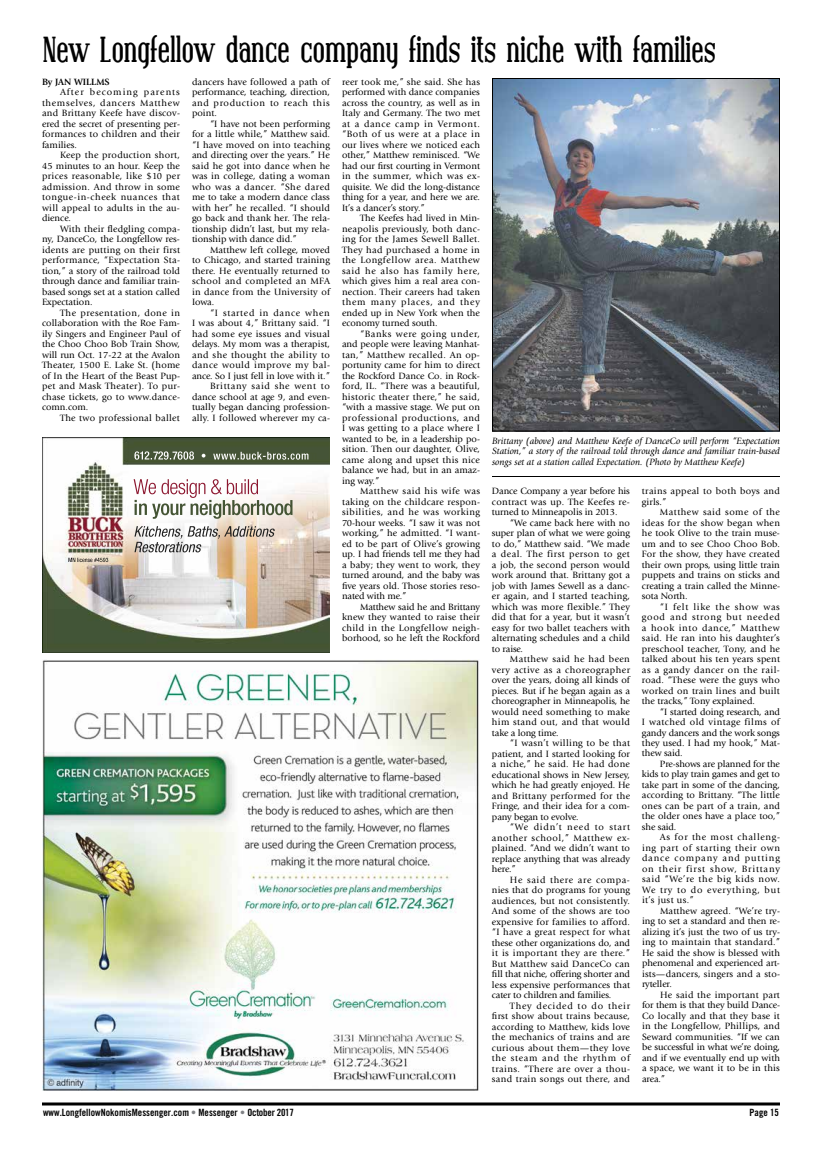
<style>
.page{position:relative;width:828px;height:1152px;background:#fff}
.page>*{position:absolute;margin:0;border:0;box-sizing:border-box;transform-origin:0 0}
.t1{font:700 36px "Covington Cond";letter-spacing:-.03em;color:#000}
.t2{font:10px "Trade Gothic LT Std Bd Cn 20";color:#000}
.t3{font:9.5px/10.5px "Giovanni Std";letter-spacing:.01em;color:#000;text-align:justify}
.t4{font:italic 9.5px/10.5px "Giovanni Std";color:#000;text-align:justify}
.t5{font:9.5px/10.5px "Giovanni Std";letter-spacing:.035em;color:#000}
.t6{font:9.5px "Giovanni Std";letter-spacing:.03em;color:#000}
.t7{font:700 9.5px "Giovanni Std";color:#000}
.s1{color:#808285}
</style>
<div class="page">
<svg style="left:42px;top:1102px;width:738px;height:4px;background:#3f3f3f"></svg>
<img style="left:42px;top:437px;width:288px;height:216px">
<img style="left:42px;top:660px;width:437px;height:431px">
<img style="left:494px;top:80px;width:284px;height:350px">
<div style="left:492px;top:78px;width:288px;height:354px;border:1px solid #000"></div>
<hr style="left:492px;top:476px;width:288px;height:1px;background:#000">
<h1 class="t1" style="left:42px;top:32px;width:676px">New Longfellow dance company finds its niche with families</h1>
<p class="t7" style="left:42px;top:76px;width:69px">By JAN WILLMS</p>
<p class="t3" style="left:42px;top:87px;width:140px;text-indent:18px">After becoming parents themselves, dancers Matthew and Brittany Keefe have discov&shy;ered the secret of presenting per&shy;formances to children and their families.</p>
<p class="t3" style="left:42px;top:150px;width:140px;text-indent:18px">Keep the production short, 45 minutes to an hour. Keep the prices reasonable, like $10 per admission. And throw in some tongue-in-cheek nuances that will appeal to adults in the au&shy;dience.</p>
<p class="t3" style="left:42px;top:224px;width:140px;text-indent:18px">With their fledgling compa&shy;ny, DanceCo, the Longfellow res&shy;idents are putting on their first performance, “Expectation Sta&shy;tion,” a story of the railroad told through dance and familiar train&shy;based songs set at a station called Expectation.</p>
<p class="t3" style="left:42px;top:308px;width:140px;text-indent:18px">The presentation, done in collaboration with the Roe Fam&shy;ily Singers and Engineer Paul of the Choo Choo Bob Train Show, will run Oct. 17-22 at the Avalon Theater, 1500 E. Lake St. (home of In the Heart of the Beast Pup&shy;pet and Mask Theater). To pur&shy;chase tickets, go to www.dance&shy;comn.com.</p>
<p class="t6" style="left:60px;top:412px;width:121px">The two professional ballet</p>
<p class="t3" style="left:342px;top:77px;width:140px">reer took me,” she said. She has performed with dance companies across the country, as well as in Italy and Germany. The two met at a dance camp in Vermont. “Both of us were at a place in our lives where we noticed each other,” Matthew reminisced. “We had our first courting in Vermont in the summer, which was ex&shy;quisite. We did the long-distance thing for a year, and here we are.<br>It’s a dancer’s story.”</p>
<p class="t3" style="left:342px;top:213px;width:140px;text-indent:18px">The Keefes had lived in Min&shy;neapolis previously, both danc&shy;ing for the James Sewell Ballet.<br>They had purchased a home in the Longfellow area. Matthew said he also has family here, which gives him a real area con&shy;nection. Their careers had taken them many places, and they ended up in New York when the economy turned south.</p>
<p class="t3" style="left:342px;top:329px;width:140px;text-indent:18px">“Banks were going under, and people were leaving Manhat&shy;tan,” Matthew recalled. An op&shy;portunity came for him to direct the Rockford Dance Co. in Rock&shy;ford, IL. “There was a beautiful, historic theater there,” he said, “with a massive stage. We put on professional productions, and I was getting to a place where I wanted to be, in a leadership po&shy;sition. Then our daughter, Olive, came along and upset this nice balance we had, but in an amaz&shy;ing way.”</p>
<p class="t3" style="left:342px;top:486px;width:140px;text-indent:18px">Matthew said his wife was taking on the childcare respon&shy;sibilities, and he was working 70-hour weeks. “I saw it was not working,” he admitted. “I want&shy;ed to be part of Olive’s growing up. I had friends tell me they had a baby; they went to work, they turned around, and the baby was five years old. Those stories reso&shy;nated with me.”</p>
<p class="t3" style="left:342px;top:601px;width:140px;text-indent:18px">Matthew said he and Brittany knew they wanted to raise their child in the Longfellow neigh&shy;borhood, so he left the Rockford</p>
<p class="t3" style="left:192px;top:77px;width:140px">dancers have followed a path of performance, teaching, direction, and production to reach this point.</p>
<p class="t3" style="left:192px;top:119px;width:140px;text-indent:18px">“I have not been performing for a little while,” Matthew said. “I have moved on into teaching and directing over the years.” He said he got into dance when he was in college, dating a woman who was a dancer. “She dared me to take a modern dance class with her” he recalled. “I should go back and thank her. The rela&shy;tionship didn’t last, but my rela&shy;tionship with dance did.”</p>
<p class="t3" style="left:192px;top:245px;width:140px;text-indent:18px">Matthew left college, moved to Chicago, and started training there. He eventually returned to school and completed an MFA in dance from the University of Iowa.</p>
<p class="t3" style="left:192px;top:308px;width:140px;text-align:right">“I started in dance when<br>I was about 4,” Brittany said. “I had some eye issues and visual delays. My mom was a therapist, and she thought the ability to dance would improve my bal&shy;ance. So I just fell in love with it.”<br>Brittany said she went to dance school at age 9, and even&shy;tually began dancing profession&shy;ally. I followed wherever my ca-</p>
<p class="t4" style="left:492px;top:436px;width:290px">Brittany (above) and Matthew Keefe of DanceCo will perform “Expectation Station,” a story of the railroad told through dance and familiar train-based songs set at a station called Expectation. (Photo by Matthew Keefe)</p>
<p class="t3" style="left:492px;top:486px;width:140px">Dance Company a year before his contract was up. The Keefes re&shy;turned to Minneapolis in 2013.</p>
<p class="t3" style="left:492px;top:517px;width:140px;text-indent:18px">“We came back here with no super plan of what we were going to do,” Matthew said. “We made a deal. The first person to get a job, the second person would work around that. Brittany got a job with James Sewell as a danc&shy;er again, and I started teaching, which was more flexible.” They did that for a year, but it wasn’t easy for two ballet teachers with alternating schedules and a child to raise.</p>
<p class="t3" style="left:492px;top:654px;width:140px;text-indent:18px">Matthew said he had been very active as a choreographer over the years, doing all kinds of pieces. But if he began again as a choreographer in Minneapolis, he would need something to make him stand out, and that would take a long time.</p>
<p class="t3" style="left:492px;top:738px;width:140px;text-indent:18px">“I wasn’t willing to be that patient, and I started looking for a niche,” he said. He had done educational shows in New Jersey, which he had greatly enjoyed. He and Brittany performed for the Fringe, and their idea for a com&shy;pany began to evolve.</p>
<p class="t3" style="left:492px;top:822px;width:140px;text-indent:18px">“We didn’t need to start another school,” Matthew ex&shy;plained. “And we didn’t want to replace anything that was already here.”</p>
<p class="t3" style="left:492px;top:874px;width:140px;text-indent:18px">He said there are compa&shy;nies that do programs for young audiences, but not consistently.<br>And some of the shows are too expensive for families to afford. “I have a great respect for what these other organizations do, and it is important they are there.” But Matthew said DanceCo can fill that niche, offering shorter and less expensive performances that cater to children and families.</p>
<p class="t3" style="left:492px;top:1000px;width:140px;text-indent:18px">They decided to do their first show about trains because, according to Matthew, kids love the mechanics of trains and are curious about them—they love the steam and the rhythm of trains. “There are over a thou&shy;sand train songs out there, and</p>
<p class="t5" style="left:642px;top:486px;width:140px">trains appeal to both boys and girls.”</p>
<p class="t3" style="left:642px;top:507px;width:140px;text-indent:18px">Matthew said some of the ideas for the show began when he took Olive to the train muse&shy;um and to see Choo Choo Bob.<br>For the show, they have created their own props, using little train puppets and trains on sticks and creating a train called the Minne&shy;sota North.</p>
<p class="t3" style="left:642px;top:601px;width:140px;text-indent:18px">“I felt like the show was good and strong but needed a hook into dance,” Matthew said. He ran into his daughter’s preschool teacher, Tony, and he talked about his ten years spent as a gandy dancer on the rail&shy;road. “These were the guys who worked on train lines and built the tracks,” Tony explained.</p>
<p class="t3" style="left:642px;top:706px;width:140px;text-indent:18px">“I started doing research, and I watched old vintage films of gandy dancers and the work songs they used. I had my hook,” Mat&shy;thew said.</p>
<p class="t3" style="left:642px;top:759px;width:140px;text-indent:18px">Pre-shows are planned for the kids to play train games and get to take part in some of the dancing, according to Brittany. “The little ones can be part of a train, and the older ones have a place too,” she said.</p>
<p class="t3" style="left:642px;top:832px;width:140px;text-indent:18px">As for the most challeng&shy;ing part of starting their own dance company and putting on their first show, Brittany said “We’re the big kids now.<br>We try to do everything, but it’s just us.”</p>
<p class="t3" style="left:642px;top:906px;width:140px;text-indent:18px">Matthew agreed. “We’re try&shy;ing to set a standard and then re&shy;alizing it’s just the two of us try&shy;ing to maintain that standard.” He said the show is blessed with phenomenal and experienced art&shy;ists—dancers, singers and a sto&shy;ryteller.</p>
<p class="t3" style="left:642px;top:990px;width:140px;text-indent:18px">He said the important part for them is that they build Dance-Co locally and that they base it in the Longfellow, Phillips, and Seward communities. “If we can be successful in what we’re doing, and if we eventually end up with a space, we want it to be in this area.”</p>
<p class="t2" style="left:43px;top:1107px;width:253px">www.LongfellowNokomisMessenger.com <span class="s1">•</span> Messenger <span class="s1">•</span> October 2017</p>
<p class="t2" style="left:750px;top:1107px;width:31px">Page 15</p>
</div>
